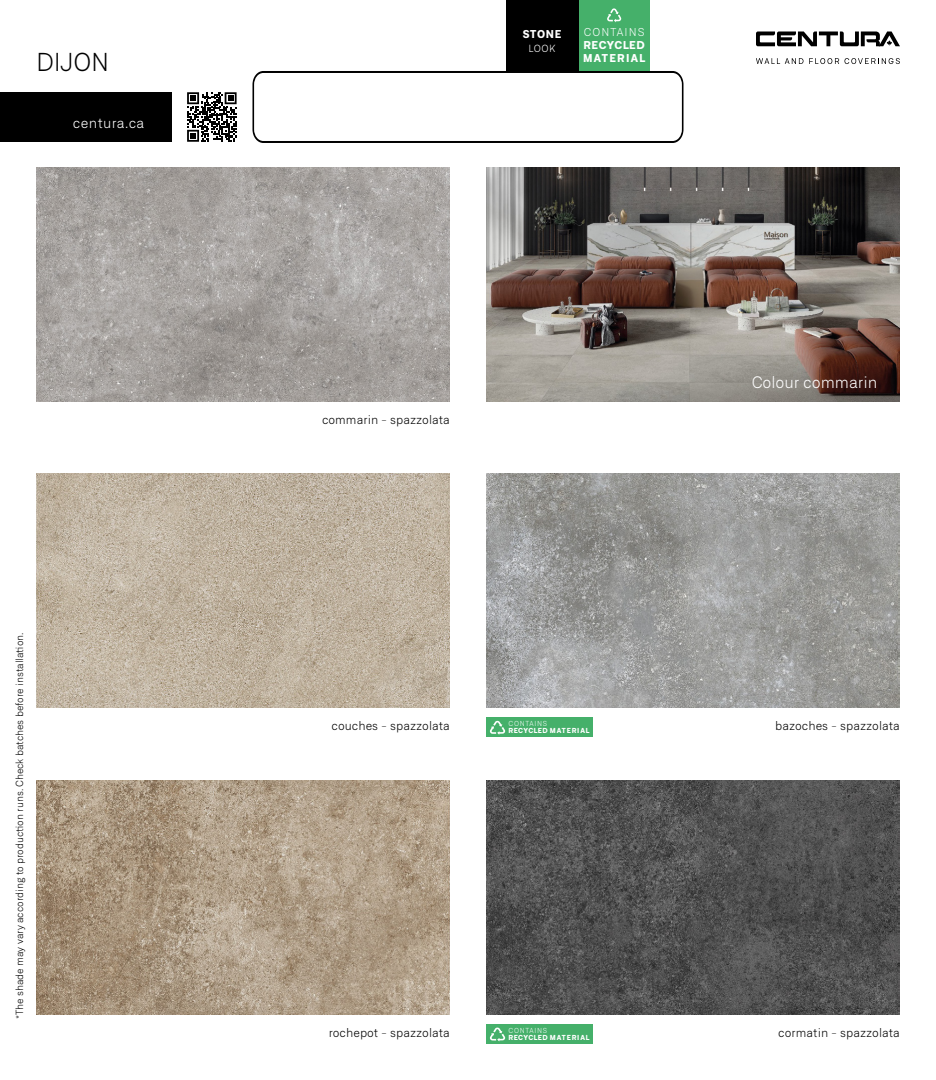
<style>
.page{position:relative;width:936px;height:1080px;background:#fff}
.page>*{position:absolute;margin:0;border:0;box-sizing:border-box;transform-origin:0 0}
.t1{font:300 25px "Neufile Grotesk";letter-spacing:-.01em;color:#000}
.t2{font:300 16px "Neufile Grotesk";color:#fff}
.t3{font:300 14px "Neufile Grotesk";letter-spacing:.03em;color:#fff}
.t4{font:300 12px "Neufile Grotesk";letter-spacing:.005em;color:#000}
.t5{font:800 11px/13px "Neufile Grotesk";letter-spacing:.065em;color:#fff}
.t6{font:300 11px "Neufile Grotesk";letter-spacing:.1em;color:#fff}
.t7{font:300 10px "Neufile Grotesk";color:#000}
.t8{font:300 10px "Neufile Grotesk";color:#fff}
.t9{font:800 7px "Neufile Grotesk";letter-spacing:.06em;color:#fff}
.t10{font:300 7px "Neufile Grotesk";letter-spacing:.1em;color:#fff}
</style>
<div class="page">
<img style="left:486px;top:167px;width:414px;height:234px">
<div style="left:486px;top:718px;width:107px;height:19px;background:#45b06a"></div>
<svg style="left:490px;top:720px;width:16px;height:15px"></svg>
<div style="left:486px;top:1024px;width:107px;height:20px;background:#45b06a"></div>
<svg style="left:490px;top:1027px;width:16px;height:15px"></svg>
<div style="left:578px;top:0;width:72px;height:72px;background:#45b06a"></div>
<svg style="left:607px;top:8px;width:15px;height:14px"></svg>
<svg style="left:187px;top:92px;width:50px;height:50px"></svg>
<div style="left:0;top:92px;width:171px;height:50px;background:#000"></div>
<svg style="left:756px;top:58px;width:47px;height:6px"></svg>
<svg style="left:809px;top:58px;width:91px;height:6px"></svg>
<svg style="left:756px;top:31px;width:144px;height:15px"></svg>
<div style="left:506px;top:0;width:72px;height:72px;background:#000"></div>
<img style="left:36px;top:167px;width:414px;height:234px">
<img style="left:36px;top:474px;width:414px;height:234px">
<img style="left:486px;top:474px;width:414px;height:234px">
<img style="left:36px;top:780px;width:414px;height:234px">
<img style="left:486px;top:780px;width:414px;height:234px">
<svg style="left:252px;top:71px;width:432px;height:72px"></svg>
<h1 class="t1" style="left:36px;top:46px;width:75px">DIJON</h1>
<p class="t3" style="left:73px;top:114px;width:73px">centura.ca</p>
<p class="t7" style="left:14px;top:1019px;width:388px;rotate:-90deg">*The shade may vary according to production runs. Check batches before installation.</p>
<p class="t5" style="left:523px;top:27px;width:40px">STONE</p>
<p class="t8" style="left:529px;top:42px;width:29px">LOOK</p>
<p class="t6" style="left:584px;top:25px;width:62px">CONTAINS</p>
<p class="t5" style="left:583px;top:38px;width:64px">RECYCLED<br>MATERIAL</p>
<p class="t4" style="left:322px;top:412px;width:129px">commarin - spazzolata</p>
<h2 class="t2" style="left:752px;top:373px;width:127px">Colour commarin</h2>
<p class="t10" style="left:509px;top:719px;width:40px">CONTAINS</p>
<p class="t9" style="left:509px;top:726px;width:83px">RECYCLED MATERIAL</p>
<p class="t4" style="left:332px;top:719px;width:120px">couches - spazzolata</p>
<p class="t4" style="left:775px;top:719px;width:126px">bazoches - spazzolata</p>
<p class="t10" style="left:509px;top:1026px;width:40px">CONTAINS</p>
<p class="t9" style="left:509px;top:1033px;width:83px">RECYCLED MATERIAL</p>
<p class="t4" style="left:329px;top:1025px;width:123px">rochepot - spazzolata</p>
<p class="t4" style="left:778px;top:1025px;width:123px">cormatin - spazzolata</p>
</div>
